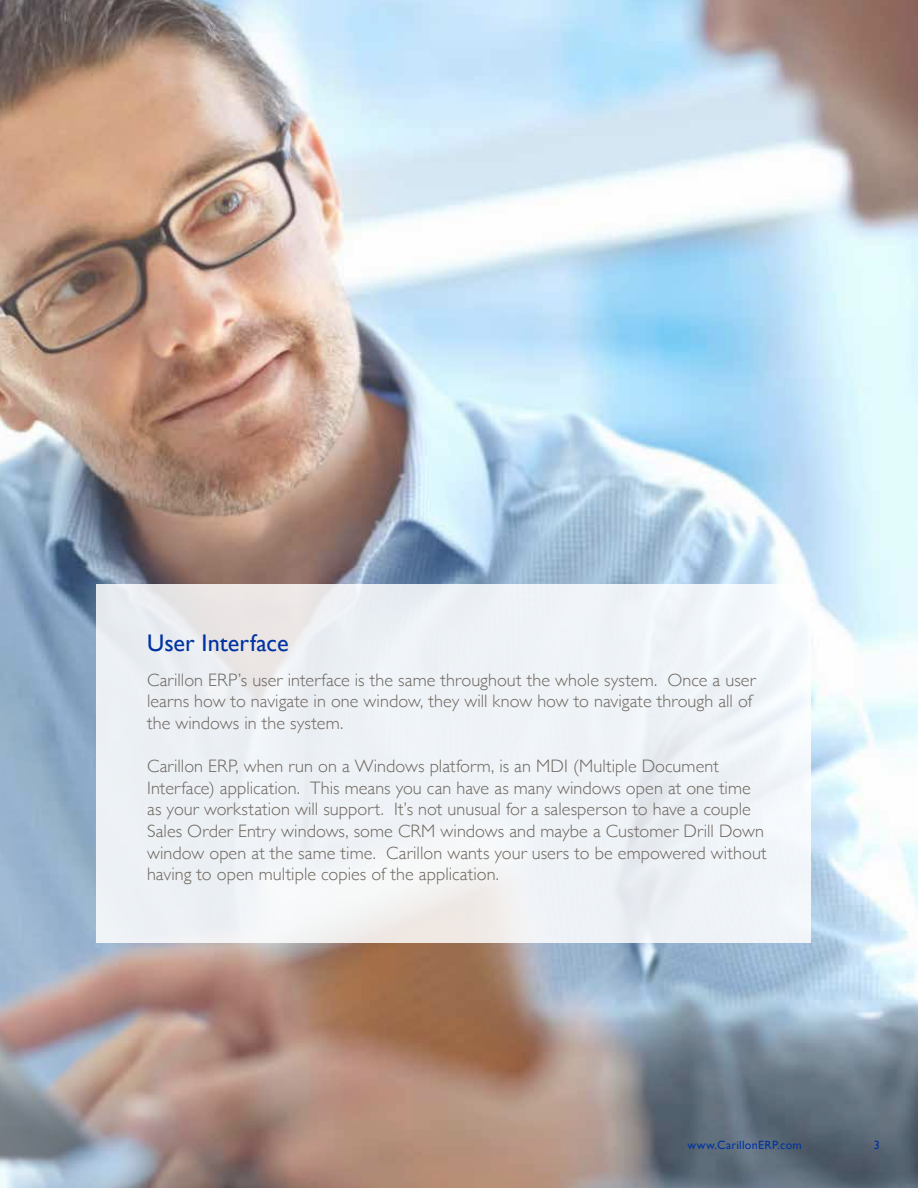
<style>
.page{position:relative;width:918px;height:1188px;background:#fff}
.page>*{position:absolute;margin:0;border:0;box-sizing:border-box;transform-origin:0 0}
.t1{font:24px "Gill Sans";letter-spacing:.005em;color:#0033a0}
.t2{font:300 18px/21.6px "Gill Sans";letter-spacing:.005em;color:#6c655d}
.t3{font:12px "Gill Sans";letter-spacing:.02em;color:#0033a0}
</style>
<div class="page">
<img style="left:0;top:0;width:918px;height:1188px">
<svg style="left:96px;top:584px;width:714px;height:358px;fill:#eef2f6"></svg>
<h1 class="t1" style="left:147px;top:629px;width:143px">User Interface</h1>
<p class="t2" style="left:147px;top:668px;width:610px">Carillon ERP’s user interface is the same throughout the whole system. Once a user learns how to navigate in one window, they will know how to navigate through all of the windows in the system.</p>
<p class="t2" style="left:147px;top:755px;width:621px">Carillon ERP, when run on a Windows platform, is an MDI (Multiple Document Interface) application. This means you can have as many windows open at one time as your workstation will support. It’s not unusual for a salesperson to have a couple Sales Order Entry windows, some CRM windows and maybe a Customer Drill Down window open at the same time. Carillon wants your users to be empowered without having to open multiple copies of the application.</p>
<p class="t3" style="left:688px;top:1138px;width:116px">www.CarillonERP.com</p>
<p class="t3" style="left:874px;top:1138px;width:8px">3</p>
</div>
